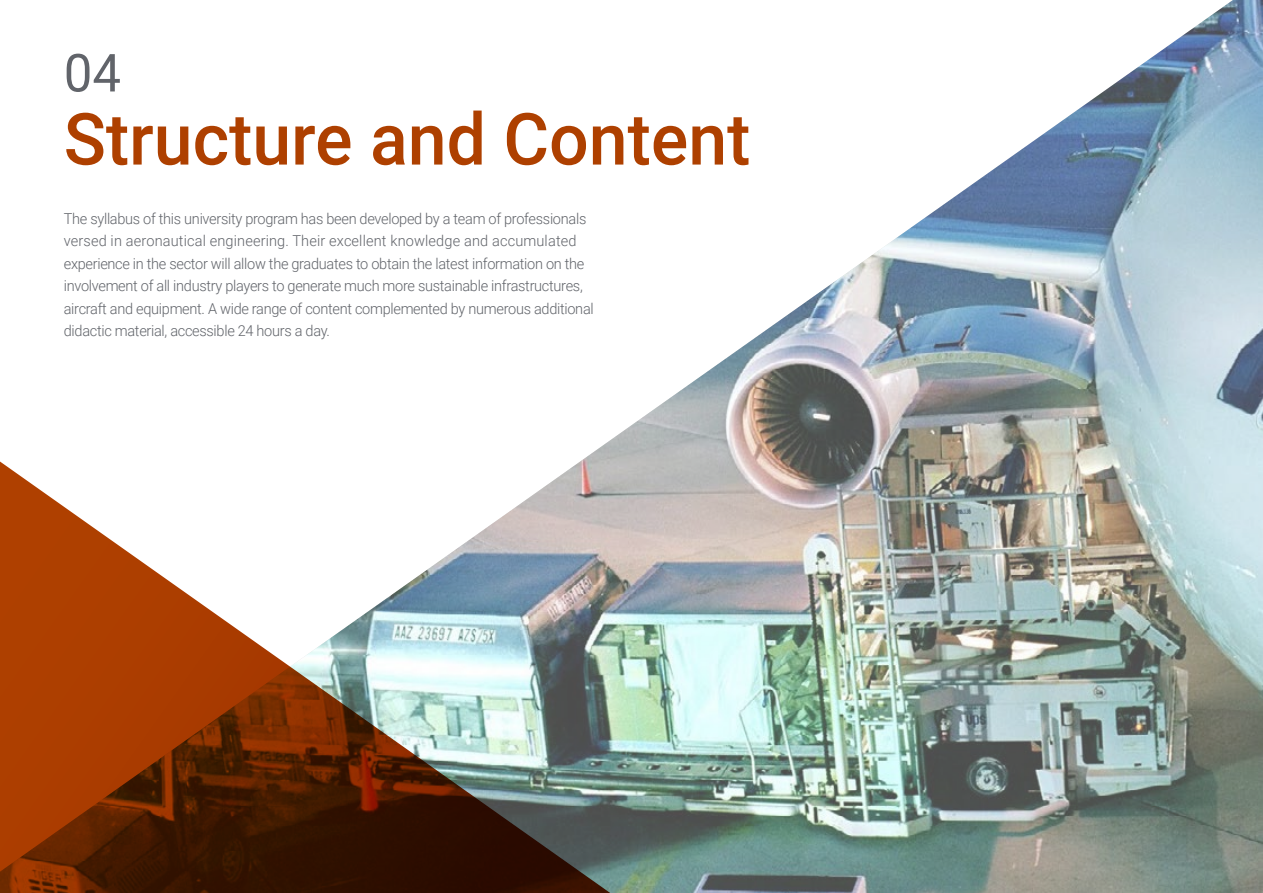
<style>
.page{position:relative;width:1263px;height:893px;background:#fff}
.page>*{position:absolute;margin:0;border:0;box-sizing:border-box;transform-origin:0 0}
.t1{font:500 72px "Roboto";color:#ae4000}
.t2{font:52.5px "Roboto";color:#61646a}
.t3{font:300 15px/22.5px "Roboto";letter-spacing:-.02em;color:#61646a}
</style>
<div class="page">
<img style="left:602px;top:0;width:661px;height:893px">
<svg style="left:0;top:446px;width:640px;height:447px"></svg>
<h2 class="t2" style="left:64px;top:36px;width:59px">04</h2>
<h1 class="t1" style="left:64px;top:89px;width:688px">Structure and Content</h1>
<p class="t3" style="left:64px;top:207px;width:531px">The syllabus of this university program has been developed by a team of professionals versed in aeronautical engineering. Their excellent knowledge and accumulated experience in the sector will allow the graduates to obtain the latest information on the involvement of all industry players to generate much more sustainable infrastructures, aircraft and equipment. A wide range of content complemented by numerous additional didactic material, accessible 24 hours a day.</p>
</div>
